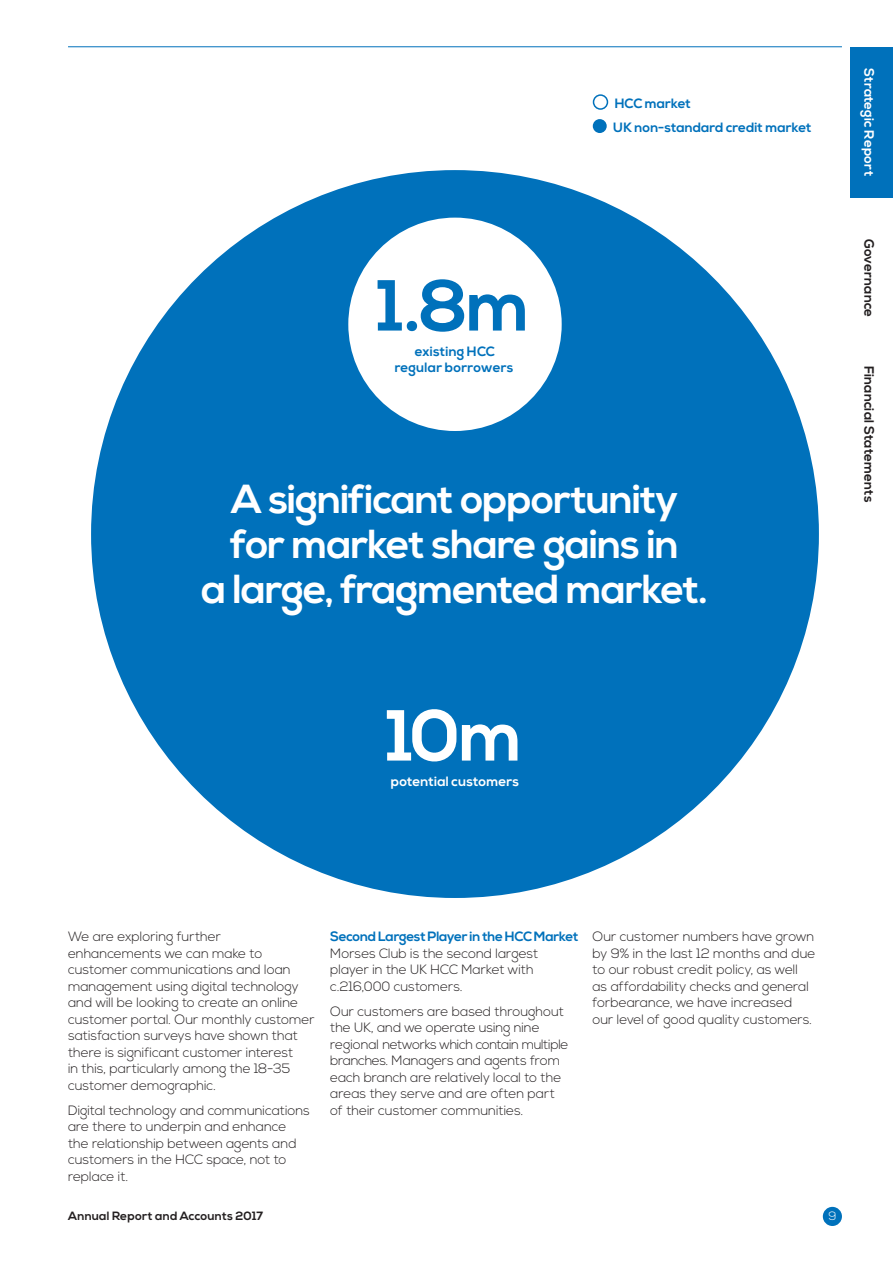
<style>
.page{position:relative;width:893px;height:1263px;background:#fff}
.page>*{position:absolute;margin:0;border:0;box-sizing:border-box;transform-origin:0 0}
.Pullout-number{font:700 72px "Nexa";color:#0071bb}
.Pullout-number-2{font:700 72px "Nexa";color:#fff}
.Outquote-3{font:700 40.5px/45px "Nexa";letter-spacing:-.025em;color:#fff;text-align:center}
.Body-text{font:300 13.5px/16.5px "Nexa";letter-spacing:-.005em;color:#231f20}
.Body-heading-1{font:700 13.5px "Nexa";letter-spacing:-.01em;color:#0071bb}
.Pullout-number-text{font:700 13.5px "Nexa";letter-spacing:.01em;color:#fff}
.t1{font:700 13.5px "Nexa";letter-spacing:.01em;color:#231f20}
.Pullout-number-text-2{font:700 13.5px/16.5px "Nexa";letter-spacing:.01em;color:#0071bb;text-align:center}
.t2{font:700 12px "Nexa";letter-spacing:.015em;color:#231f20}
.t3{font:300 12px "Nexa";color:#fff}
</style>
<div class="page">
<div style="left:91px;top:170px;width:728px;height:728px;background:#0071bb;border-radius:50%"></div>
<div style="left:348px;top:218px;width:214px;height:213px;background:#fff;border-radius:50%"></div>
<div style="left:593px;top:94px;width:15px;height:16px;border:2px solid #0071bb;border-radius:50%"></div>
<div style="left:593px;top:119px;width:14px;height:14px;background:#0071bb;border-radius:50%"></div>
<hr style="left:68px;top:46px;width:774px;height:1px;background:#0071bb">
<div style="left:850px;top:47px;width:43px;height:151px;background:#0071bb"></div>
<div style="left:823px;top:1207px;width:19px;height:19px;background:#0071bb;border-radius:50%"></div>
<p class="Pullout-number" style="left:377px;top:264px;width:155px">1.8m</p>
<p class="Pullout-number-text-2" style="left:395px;top:343px;width:120px">existing HCC regular borrowers</p>
<p class="Body-heading-1" style="left:615px;top:95px;width:78px">HCC market</p>
<p class="Body-heading-1" style="left:613px;top:119px;width:200px">UK non-standard credit market</p>
<p class="Outquote-3" style="left:202px;top:478px;width:508px">A significant opportunity for market share gains in<br>a large, fragmented market.</p>
<p class="Pullout-number-2" style="left:386px;top:694px;width:139px">10m</p>
<p class="Pullout-number-text" style="left:391px;top:773px;width:130px">potential customers</p>
<p class="Pullout-number-text" style="left:877px;top:68px;width:109px;rotate:90deg">Strategic Report</p>
<p class="t1" style="left:877px;top:239px;width:80px;rotate:90deg">Governance</p>
<p class="t1" style="left:877px;top:365px;width:138px;rotate:90deg">Financial Statements</p>
<p class="Body-text" style="left:68px;top:929px;width:248px">We are exploring further enhancements we can make to customer communications and loan management using digital technology and will be looking to create an online customer portal. Our monthly customer satisfaction surveys have shown that there is significant customer interest<br>in this, particularly among the 18-35 customer demographic.</p>
<p class="Body-text" style="left:68px;top:1103px;width:243px">Digital technology and communications are there to underpin and enhance the relationship between agents and customers in the HCC space, not to replace it.</p>
<p class="Body-heading-1" style="left:330px;top:929px;width:250px">Second Largest Player in the HCC Market</p>
<p class="Body-text" style="left:330px;top:946px;width:210px">Morses Club is the second largest player in the UK HCC Market with c.216,000 customers.</p>
<p class="Body-text" style="left:330px;top:1004px;width:240px">Our customers are based throughout the UK, and we operate using nine regional networks which contain multiple branches. Managers and agents from each branch are relatively local to the areas they serve and are often part of their customer communities.</p>
<p class="Body-text" style="left:592px;top:929px;width:225px">Our customer numbers have grown by 9% in the last 12 months and due to our robust credit policy, as well as affordability checks and general forbearance, we have increased our level of good quality customers.</p>
<p class="t2" style="left:68px;top:1209px;width:197px">Annual Report and Accounts 2017</p>
<p class="t3" style="left:828px;top:1209px;width:10px">9</p>
</div>
